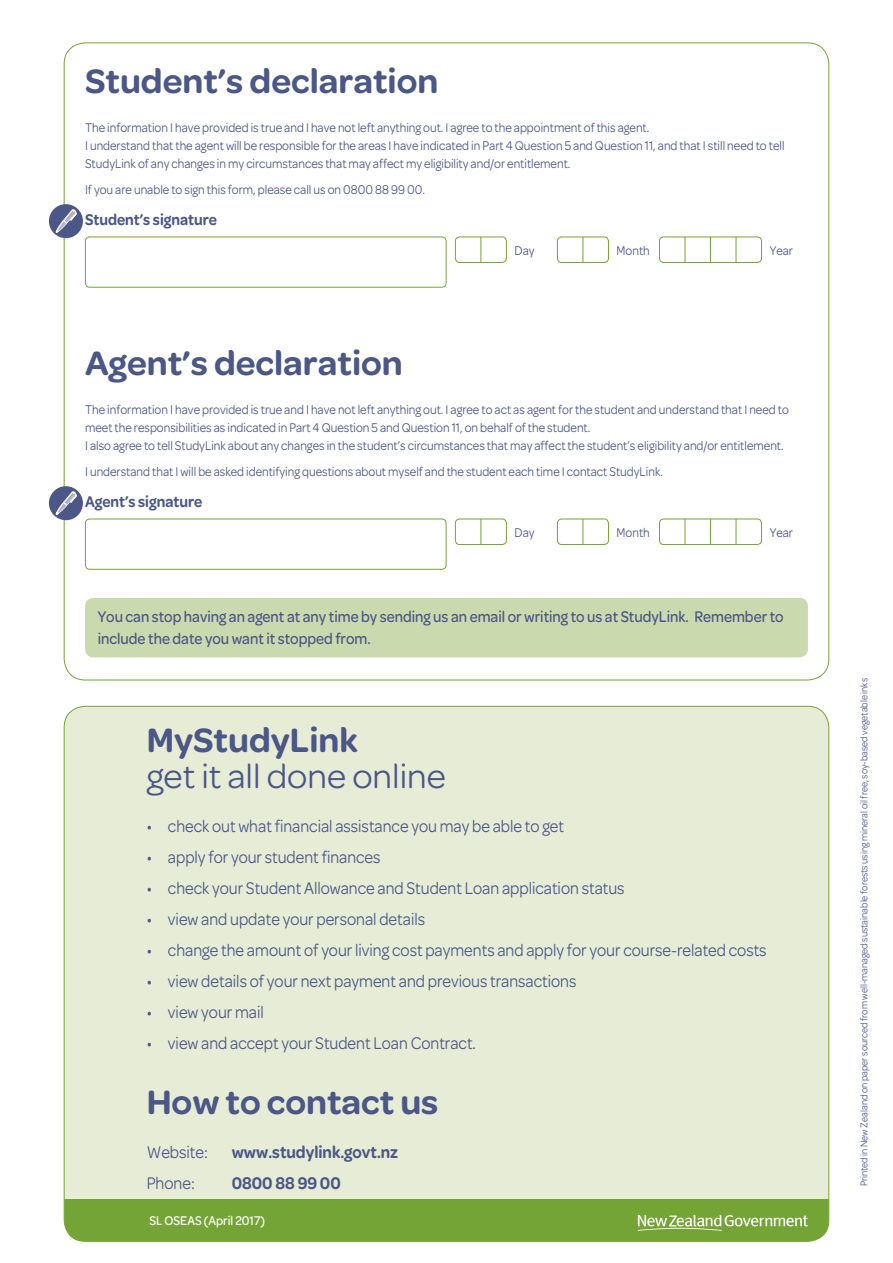
<style>
.page{position:relative;width:893px;height:1263px;background:#fff}
.page>*{position:absolute;margin:0;border:0;box-sizing:border-box;transform-origin:0 0}
.Head_1{font:600 36px "Omnes";color:#4b5786}
.Head_1-2{font:36px "Omnes";color:#4b5786}
.OBC_Body{font:18px "Omnes";color:#4b5786;scale:.9 1}
.OBC_Body-2{font:600 18px "Omnes";color:#4b5786;scale:.9 1}
.t1{font:500 16.5px/22.5px "Omnes";color:#4b5786;scale:.9 1}
.Head_4{font:600 16.5px "Omnes";color:#4b5786;scale:.9 1}
.Body{font:13.5px/18px "Omnes";color:#4b5786;scale:.9 1}
.Body-2{font:500 13.5px "Omnes";color:#fff;scale:.9 1}
.Body-3{font:10.5px "Omnes";color:#4b5786;scale:.9 1}
</style>
<div class="page">
<div style="left:85px;top:237px;width:361px;height:51px;border:1px solid #75a436;border-radius:4px"></div>
<svg style="left:480px;top:239px;width:1px;height:22px"></svg>
<div style="left:455px;top:237px;width:52px;height:26px;border:1px solid #75a436;border-radius:4px"></div>
<svg style="left:583px;top:239px;width:1px;height:22px"></svg>
<div style="left:557px;top:237px;width:52px;height:26px;border:1px solid #75a436;border-radius:4px"></div>
<svg style="left:685px;top:239px;width:1px;height:22px"></svg>
<svg style="left:710px;top:239px;width:1px;height:22px"></svg>
<svg style="left:736px;top:239px;width:1px;height:22px"></svg>
<div style="left:659px;top:237px;width:103px;height:26px;border:1px solid #75a436;border-radius:4px"></div>
<div style="left:85px;top:519px;width:361px;height:51px;border:1px solid #75a436;border-radius:4px"></div>
<svg style="left:480px;top:521px;width:1px;height:22px"></svg>
<div style="left:455px;top:519px;width:52px;height:26px;border:1px solid #75a436;border-radius:4px"></div>
<svg style="left:583px;top:521px;width:1px;height:22px"></svg>
<div style="left:557px;top:519px;width:52px;height:26px;border:1px solid #75a436;border-radius:4px"></div>
<svg style="left:685px;top:521px;width:1px;height:22px"></svg>
<svg style="left:710px;top:521px;width:1px;height:22px"></svg>
<svg style="left:736px;top:521px;width:1px;height:22px"></svg>
<div style="left:659px;top:519px;width:103px;height:26px;border:1px solid #75a436;border-radius:4px"></div>
<div style="left:85px;top:598px;width:723px;height:59px;background:#cbdaae;border-radius:9px"></div>
<div style="left:49px;top:204px;width:34px;height:34px;background:#4b5786;border-radius:50%"></div>
<svg style="left:56px;top:209px;width:21px;height:24px"></svg>
<div style="left:49px;top:486px;width:34px;height:34px;background:#4b5786;border-radius:50%"></div>
<svg style="left:56px;top:491px;width:21px;height:24px"></svg>
<div style="left:64px;top:706px;width:765px;height:535px;background:#e6ecd6;border-radius:21px"></div>
<div style="left:64px;top:1199px;width:765px;height:42px;background:#75a436"></div>
<svg style="left:638px;top:1215px;width:170px;height:16px"></svg>
<p class="Head_1" style="left:85px;top:55px;width:355px">Student’s declaration</p>
<p class="Body" style="left:85px;top:118px;width:779px">The information I have provided is true and I have not left anything out. I agree to the appointment of this agent.<br>I understand that the agent will be responsible for the areas I have indicated in Part 4 Question 5 and Question 11, and that I still need to tell<br>StudyLink of any changes in my circumstances that may affect my eligibility and/or entitlement.</p>
<p class="Body" style="left:85px;top:180px;width:379px">If you are unable to sign this form, please call us on 0800 88 99 00.</p>
<p class="Head_4" style="left:85px;top:208px;width:148px">Student’s signature</p>
<p class="Body" style="left:514px;top:241px;width:24px">Day</p>
<p class="Body" style="left:617px;top:241px;width:38px">Month</p>
<p class="Body" style="left:770px;top:241px;width:27px">Year</p>
<p class="Head_1" style="left:85px;top:337px;width:319px">Agent’s declaration</p>
<p class="Body" style="left:85px;top:400px;width:783px">The information I have provided is true and I have not left anything out. I agree to act as agent for the student and understand that I need to meet the responsibilities as indicated in Part 4 Question 5 and Question 11, on behalf of the student.<br>I also agree to tell StudyLink about any changes in the student’s circumstances that may affect the student’s eligibility and/or entitlement.</p>
<p class="Body" style="left:85px;top:462px;width:644px">I understand that I will be asked identifying questions about myself and the student each time I contact StudyLink.</p>
<p class="Head_4" style="left:85px;top:490px;width:132px">Agent’s signature</p>
<p class="Body" style="left:514px;top:523px;width:24px">Day</p>
<p class="Body" style="left:617px;top:523px;width:38px">Month</p>
<p class="Body" style="left:770px;top:523px;width:27px">Year</p>
<p class="t1" style="left:98px;top:604px;width:764px">You can stop having an agent at any time by sending us an email or writing to us at StudyLink. Remember to include the date you want it stopped from.</p>
<p class="Head_1" style="left:147px;top:714px;width:213px">MyStudyLink</p>
<p class="Head_1-2" style="left:147px;top:751px;width:301px">get it all done online</p>
<p class="OBC_Body" style="left:147px;top:813px;width:465px">• check out what financial assistance you may be able to get</p>
<p class="OBC_Body" style="left:147px;top:844px;width:261px">• apply for your student finances</p>
<p class="OBC_Body" style="left:147px;top:875px;width:532px">• check your Student Allowance and Student Loan application status</p>
<p class="OBC_Body" style="left:147px;top:906px;width:311px">• view and update your personal details</p>
<p class="OBC_Body" style="left:147px;top:937px;width:690px">• change the amount of your living cost payments and apply for your course-related costs</p>
<p class="OBC_Body" style="left:147px;top:968px;width:479px">• view details of your next payment and previous transactions</p>
<p class="OBC_Body" style="left:147px;top:999px;width:132px">• view your mail</p>
<p class="OBC_Body" style="left:147px;top:1030px;width:367px">• view and accept your Student Loan Contract.</p>
<p class="Head_1" style="left:147px;top:1076px;width:293px">How to contact us</p>
<p class="OBC_Body" style="left:147px;top:1140px;width:70px">Website:</p>
<p class="OBC_Body-2" style="left:232px;top:1139px;width:187px">www.studylink.govt.nz</p>
<p class="OBC_Body" style="left:147px;top:1171px;width:55px">Phone:</p>
<p class="OBC_Body-2" style="left:232px;top:1170px;width:123px">0800 88 99 00</p>
<p class="Body-2" style="left:149px;top:1211px;width:130px">SL OSEAS (April 2017)</p>
<p class="Body-3" style="left:857px;top:1186px;width:566px;rotate:-90deg">Printed in New Zealand on paper sourced from well-managed sustainable forests using mineral oil free, soy-based vegetable inks</p>
</div>
